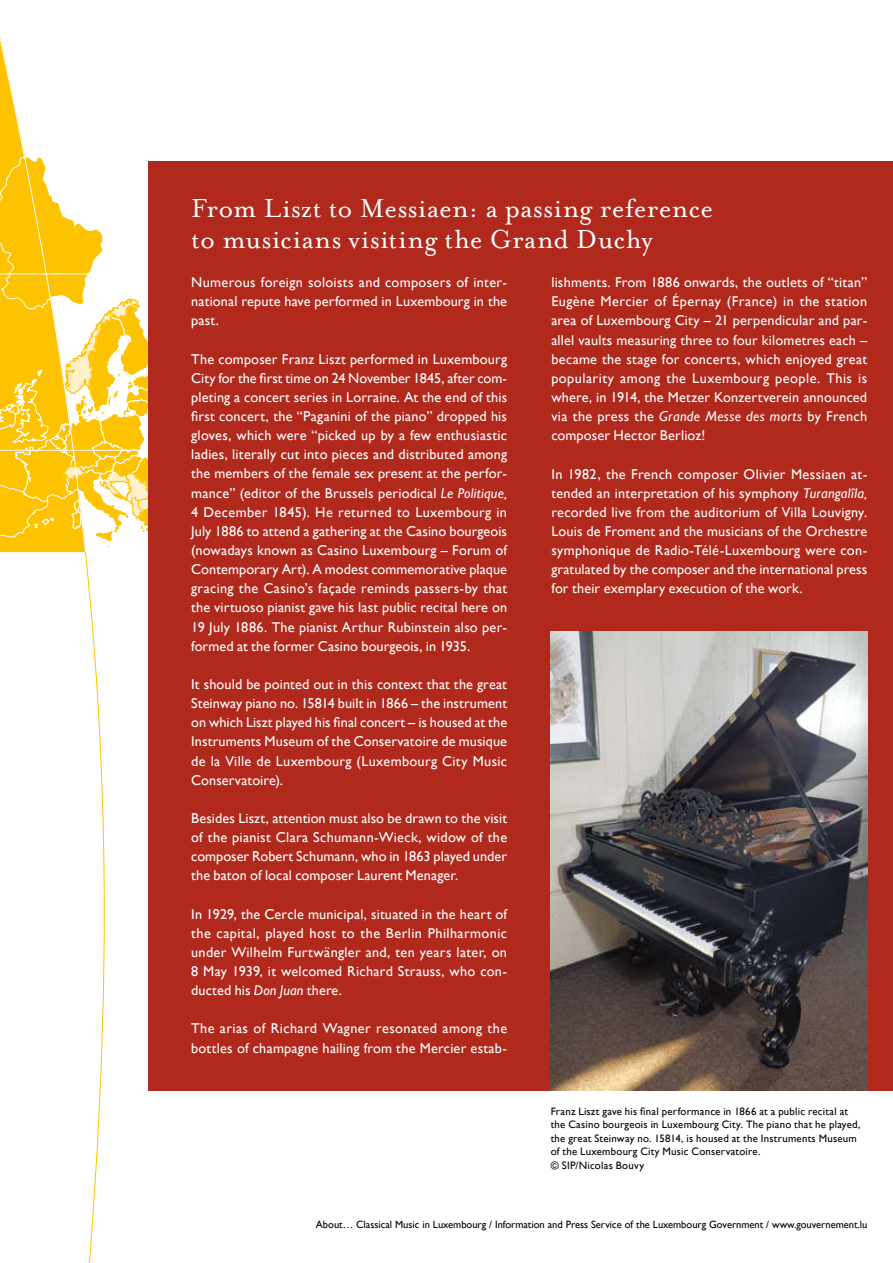
<style>
.page{position:relative;width:893px;height:1263px;background:#fff}
.page>*{position:absolute;margin:0;border:0;box-sizing:border-box;transform-origin:0 0}
.t1{font:30px/31.2px "Mrs Eaves Roman";letter-spacing:.01em;color:#fff}
.t2{font:14.25px/19.2px "Gill Sans";letter-spacing:.01em;color:#fff;text-align:justify}
.t3{font:10.8px/13.5px "Gill Sans";letter-spacing:.02em;color:#000}
.t4{font:10.5px "Gill Sans";color:#000}
.s1{font-style:italic}
</style>
<div class="page">
<svg style="left:0;top:547px;width:110px;height:716px"></svg>
<svg style="left:86px;top:161px;width:63px;height:386px"></svg>
<hr style="left:0;top:450px;width:170px;height:1px;background:#fff">
<svg style="left:0;top:36px;width:86px;height:516px"></svg>
<div style="left:149px;top:161px;width:744px;height:930px;background:#b0291c"></div>
<img style="left:551px;top:631px;width:316px;height:460px">
<h1 class="t1" style="left:191px;top:193px;width:523px">From Liszt to Messiaen: a passing reference to musicians visiting the Grand Duchy</h1>
<p class="t2" style="left:191px;top:272px;width:317px">Numerous foreign soloists and composers of inter&shy;national repute have performed in Luxembourg in the past.</p>
<p class="t2" style="left:191px;top:349px;width:317px">The composer Franz Liszt performed in Luxembourg City for the first time on 24 November 1845, after com&shy;pleting a concert series in Lorraine. At the end of this first concert, the “Paganini of the piano” dropped his gloves, which were “picked up by a few enthusiastic ladies, literally cut into pieces and distributed among the members of the female sex present at the perfor&shy;mance” (editor of the Brussels periodical <span class="s1">Le Politique, </span>4 December 1845). He returned to Luxembourg in July 1886 to attend a gathering at the Casino bourgeois (nowadays known as Casino Luxembourg – Forum of Contemporary Art). A modest commemorative plaque gracing the Casino’s façade reminds passers-by that the virtuoso pianist gave his last public recital here on 19 July 1886. The pianist Arthur Rubinstein also per&shy;formed at the former Casino bourgeois, in 1935.</p>
<p class="t2" style="left:191px;top:674px;width:317px">It should be pointed out in this context that the great Steinway piano no. 15814 built in 1866 – the instrument on which Liszt played his final concert – is housed at the Instruments Museum of the Conservatoire de musique de la Ville de Luxembourg (Luxembourg City Music Conservatoire).</p>
<p class="t2" style="left:191px;top:808px;width:317px">Besides Liszt, attention must also be drawn to the visit of the pianist Clara Schumann-Wieck, widow of the composer Robert Schumann, who in 1863 played under the baton of local composer Laurent Menager.</p>
<p class="t2" style="left:191px;top:904px;width:317px">In 1929, the Cercle municipal, situated in the heart of the capital, played host to the Berlin Philharmonic under Wilhelm Furtwängler and, ten years later, on 8 May 1939, it welcomed Richard Strauss, who con&shy;ducted his <span class="s1">Don Juan</span> there.</p>
<p class="t2" style="left:191px;top:1019px;width:317px">The arias of Richard Wagner resonated among the bottles of champagne hailing from the Mercier estab-</p>
<p class="t2" style="left:551px;top:273px;width:317px">lishments. From 1886 onwards, the outlets of “titan” Eugène Mercier of Épernay (France) in the station area of Luxembourg City – 21 perpendicular and par&shy;allel vaults measuring three to four kilometres each – became the stage for concerts, which enjoyed great popularity among the Luxembourg people. This is where, in 1914, the Metzer Konzertverein announced via the press the <span class="s1">Grande Messe des morts</span> by French composer Hector Berlioz!</p>
<p class="t2" style="left:551px;top:464px;width:317px">In 1982, the French composer Olivier Messiaen at&shy;tended an interpretation of his symphony <span class="s1">Turangalîla, </span>recorded live from the auditorium of Villa Louvigny.<br>Louis de Froment and the musicians of the Orchestre symphonique de Radio-Télé-Luxembourg were con&shy;gratulated by the composer and the international press for their exemplary execution of the work.</p>
<p class="t3" style="left:551px;top:1104px;width:311px">Franz Liszt gave his final performance in 1866 at a public recital at the Casino bourgeois in Luxembourg City. The piano that he played, the great Steinway no. 15814, is housed at the Instruments Museum of the Luxembourg City Music Conservatoire.<br>© SIP/Nicolas Bouvy</p>
<p class="t4" style="left:316px;top:1218px;width:553px">About… Classical Music in Luxembourg / Information and Press Service of the Luxembourg Government / www.gouvernement.lu</p>
</div>
